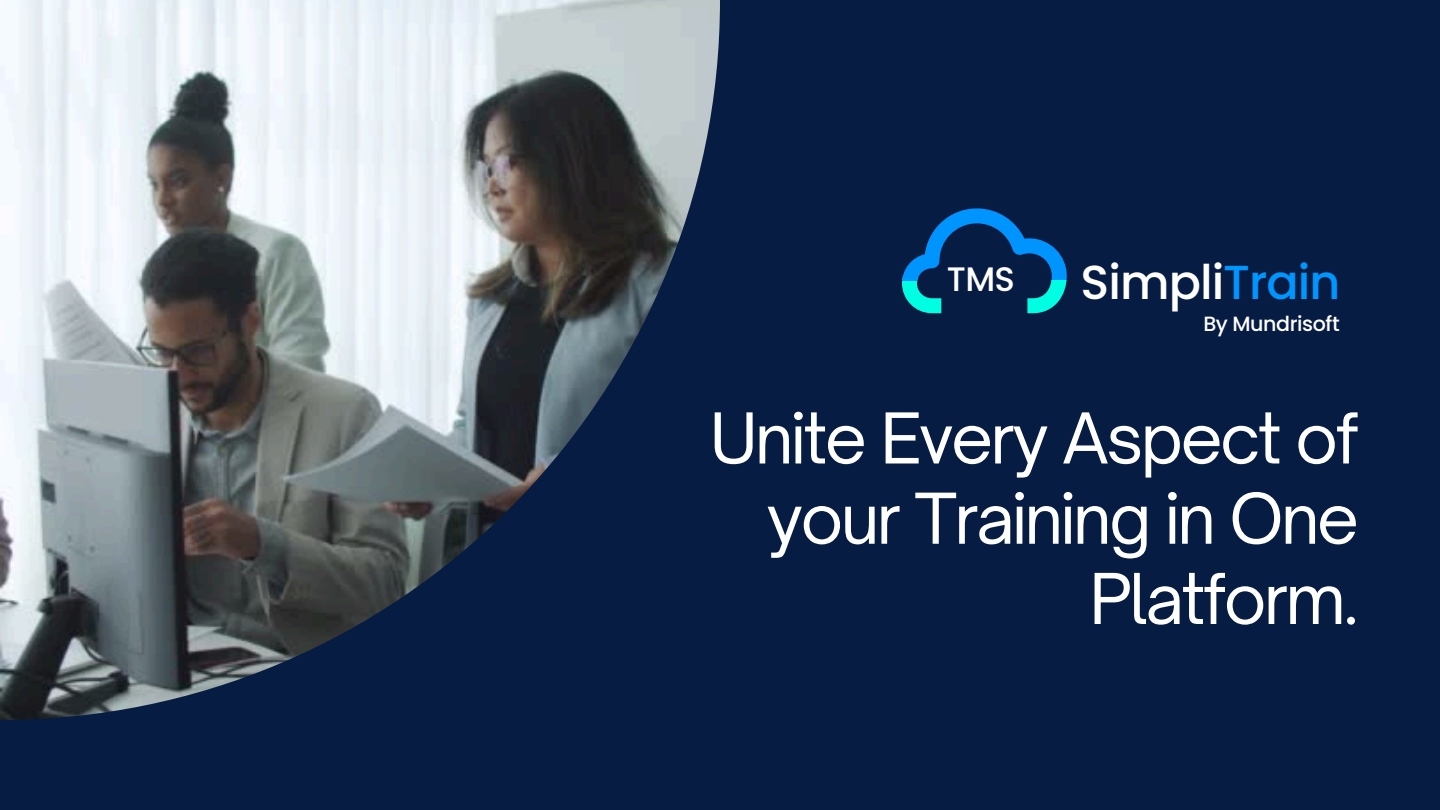
<style>
.page{position:relative;width:1440px;height:810px;background:#071c42}
.page>*{position:absolute;margin:0;border:0;box-sizing:border-box;transform-origin:0 0}
.t1{font:67px/80.2px "Open Sauce One";letter-spacing:-.04em;color:#fff;text-align:right}
.t2{font:500 47.7px "Poppins";letter-spacing:-.02em;color:#fff}
.t3{font:500 33.9px "Poppins";color:#fff}
.t4{font:500 20.6px "Poppins";letter-spacing:-.02em;color:#fff}
.s1{color:#0096ff}
</style>
<div class="page">
<img style="left:0;top:0;width:720px;height:720px">
<svg style="left:902px;top:208px;width:165px;height:105px"></svg>
<p class="t3" style="left:947px;top:256px;width:70px">TMS</p>
<h3 class="t2" style="left:1081px;top:249px;width:261px">Simpli<span class="s1">Train</span></h3>
<p class="t4" style="left:1203px;top:309px;width:138px">By Mundrisoft</p>
<p class="t1" style="left:710px;top:398px;width:651px">Unite Every Aspect of your Training in One<br>Platform.</p>
</div>
